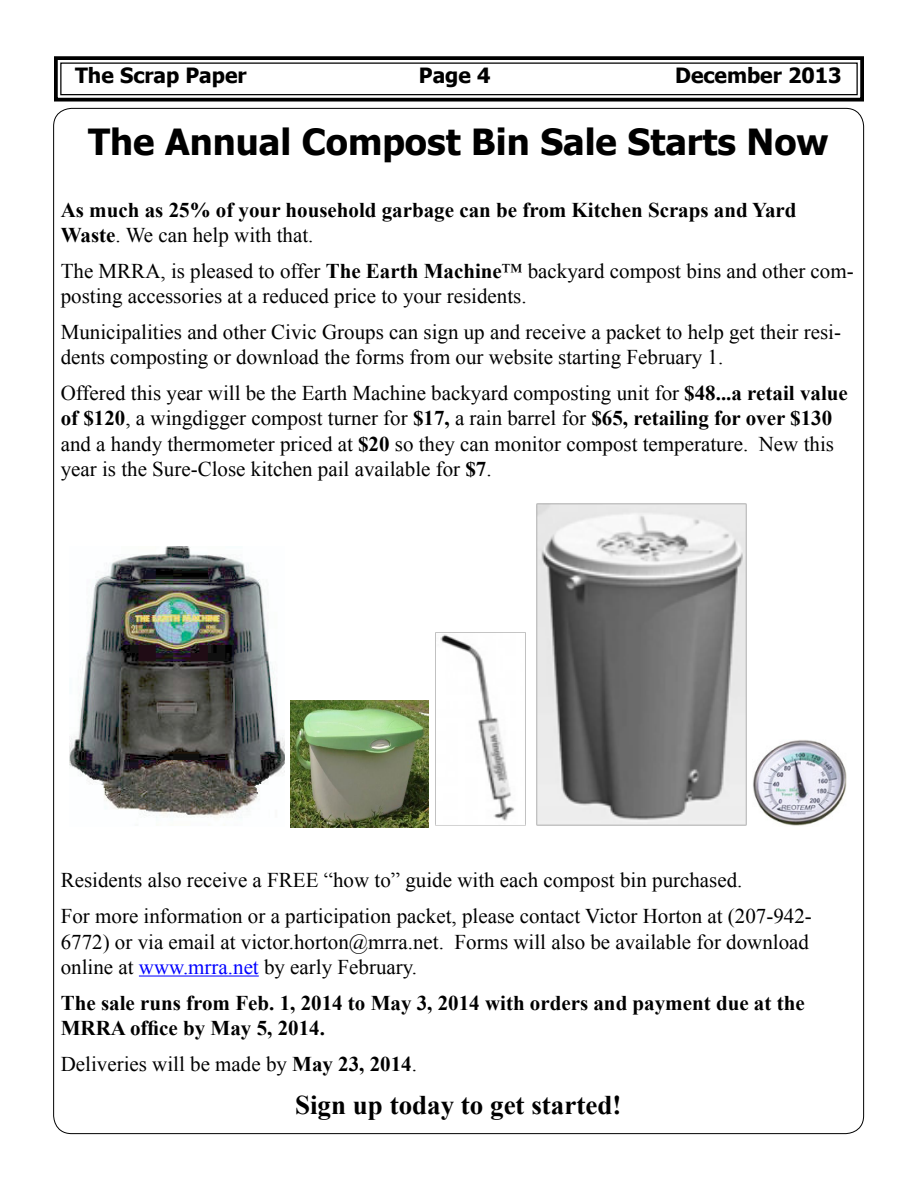
<style>
.page{position:relative;width:918px;height:1188px;background:#fff}
.page>*{position:absolute;margin:0;border:0;box-sizing:border-box;transform-origin:0 0}
.t1{font:700 36px "Tahoma";color:#000}
.t2{font:700 27px "Times New Roman";color:#000}
.t3{font:21px/25.2px "Times New Roman";color:#000}
.t4{font:700 21px/25.2px "Times New Roman";color:#000}
.t5{font:700 21px "Tahoma";color:#000}
.s1{font-weight:400}
.s2{font-weight:700}
.s3{color:#00f}
</style>
<div class="page">
<svg style="left:54px;top:56px;width:810px;height:46px"></svg>
<div style="left:60px;top:62px;width:798px;height:33px;border:1px solid #000"></div>
<hr style="left:139px;top:976px;width:120px;height:1px;background:#00f">
<img style="left:69px;top:546px;width:216px;height:272px">
<img style="left:290px;top:701px;width:138px;height:126px">
<img style="left:435px;top:632px;width:91px;height:194px">
<img style="left:536px;top:503px;width:211px;height:323px">
<img style="left:753px;top:740px;width:94px;height:86px">
<p class="t5" style="left:75px;top:61px;width:173px">The Scrap Paper</p>
<p class="t5" style="left:419px;top:61px;width:73px">Page 4</p>
<p class="t5" style="left:675px;top:61px;width:168px">December 2013</p>
<h1 class="t1" style="left:88px;top:117px;width:742px">The Annual Compost Bin Sale Starts Now</h1>
<p class="t4" style="left:61px;top:196px;width:737px">As much as 25% of your household garbage can be from Kitchen Scraps and Yard<br>Waste<span class="s1">. We can help with that.</span></p>
<p class="t3" style="left:61px;top:258px;width:794px">The MRRA, is pleased to offer <span class="s2">The Earth Machine</span>™ backyard compost bins and other com&shy;posting accessories at a reduced price to your residents.</p>
<p class="t3" style="left:61px;top:319px;width:782px">Municipalities and other Civic Groups can sign up and receive a packet to help get their resi&shy;dents composting or download the forms from our website starting February 1.</p>
<p class="t3" style="left:61px;top:380px;width:789px">Offered this year will be the Earth Machine backyard composting unit for <span class="s2">$48...a retail value of $120</span>, a wingdigger compost turner for <span class="s2">$17,</span> a rain barrel for <span class="s2">$65, retailing for over $130 </span>and a handy thermometer priced at <span class="s2">$20</span> so they can monitor compost temperature. New this year is the Sure-Close kitchen pail available for <span class="s2">$7</span>.</p>
<p class="t3" style="left:61px;top:862px;width:753px;line-height:36px">Residents also receive a FREE “how to” guide with each compost bin purchased.<br>For more information or a participation packet, please contact Victor Horton at (207-942-</p>
<p class="t3" style="left:61px;top:929px;width:750px">6772) or via email at victor.horton@mrra.net. Forms will also be available for download online at <span class="s3">www.mrra.net</span> by early February.</p>
<p class="t4" style="left:61px;top:990px;width:745px">The sale runs from Feb. 1, 2014 to May 3, 2014 with orders and payment due at the<br>MRRA office by May 5, 2014.</p>
<p class="t3" style="left:61px;top:1051px;width:358px">Deliveries will be made by <span class="s2">May 23, 2014</span>.</p>
<p class="t2" style="left:295px;top:1086px;width:328px">Sign up today to get started!</p>
</div>
